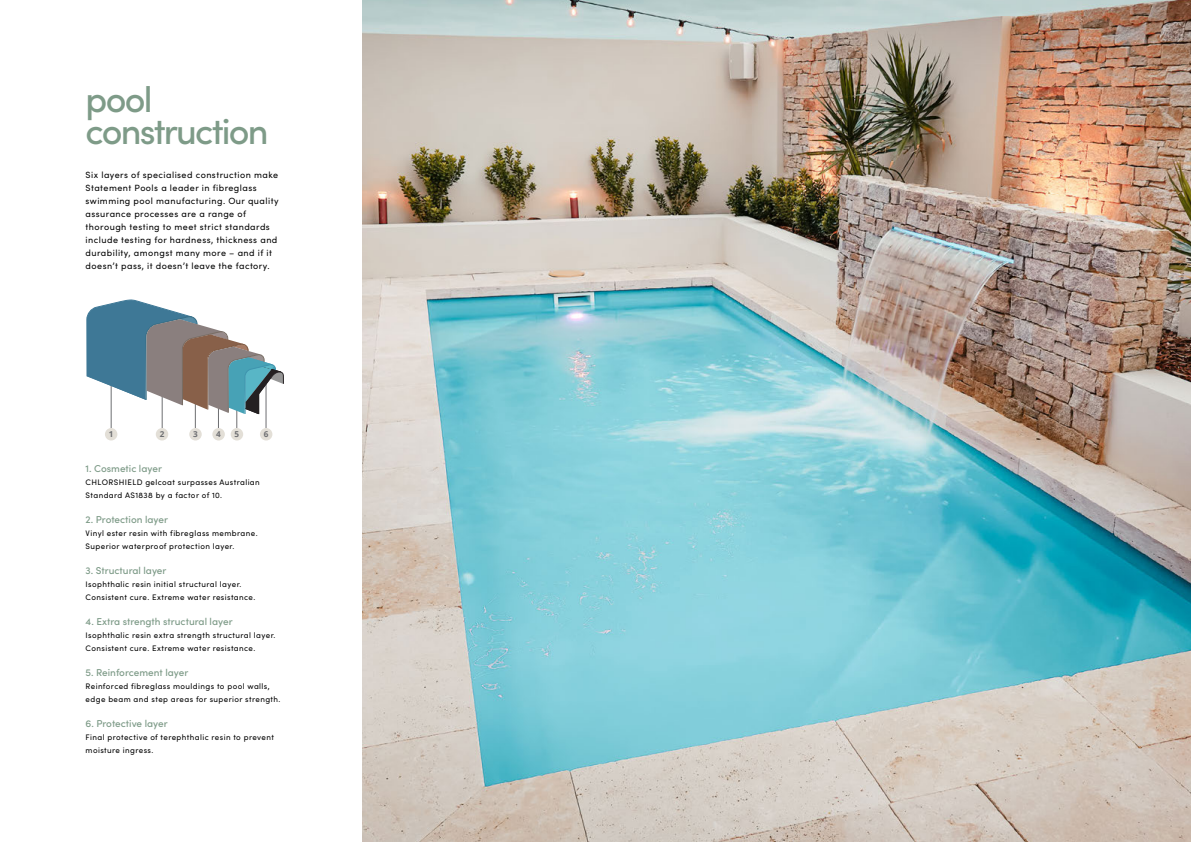
<style>
.page{position:relative;width:1191px;height:842px;background:#fff}
.page>*{position:absolute;margin:0;border:0;box-sizing:border-box;transform-origin:0 0}
.t1{font:500 36px/32px "Sofia Pro";letter-spacing:-.05em;color:#7e9b88}
.t2{font:500 10px "Sofia Pro";color:#7e9b88}
.t3{font:9px/13px "Sofia Pro";letter-spacing:.05em;color:#000}
.t4{font:700 8.2px "Open Sans";color:#6d6e71}
.t5{font:8px/13px "Sofia Pro";letter-spacing:.05em;color:#000}
</style>
<div class="page">
<hr style="left:111px;top:357px;width:1px;height:71px;background:#6d6e71">
<hr style="left:162px;top:389px;width:1px;height:39px;background:#6d6e71">
<hr style="left:195px;top:389px;width:1px;height:39px;background:#6d6e71">
<hr style="left:218px;top:389px;width:1px;height:39px;background:#6d6e71">
<hr style="left:237px;top:389px;width:1px;height:39px;background:#6d6e71">
<hr style="left:266px;top:384px;width:1px;height:44px;background:#6d6e71">
<div style="left:105px;top:428px;width:12px;height:12px;background:#e3dfd7;border-radius:50%"></div>
<div style="left:156px;top:428px;width:12px;height:12px;background:#e3dfd7;border-radius:50%"></div>
<div style="left:189px;top:428px;width:13px;height:12px;background:#e3dfd7;border-radius:50%"></div>
<div style="left:212px;top:428px;width:13px;height:12px;background:#e3dfd7;border-radius:50%"></div>
<div style="left:231px;top:428px;width:12px;height:12px;background:#e3dfd7;border-radius:50%"></div>
<div style="left:260px;top:428px;width:12px;height:12px;background:#e3dfd7;border-radius:50%"></div>
<svg style="left:86px;top:299px;width:198px;height:116px"></svg>
<img style="left:363px;top:0;width:828px;height:842px">
<h1 class="t1" style="left:86px;top:81px;width:184px">pool construction</h1>
<p class="t3" style="left:86px;top:168px;width:194px">Six layers of specialised construction make Statement Pools a leader in fibreglass swimming pool manufacturing. Our quality assurance processes are a range of thorough testing to meet strict standards include testing for hardness, thickness and durability, amongst many more – and if it doesn’t pass, it doesn’t leave the factory.</p>
<p class="t4" style="left:109px;top:429px;width:6px">1</p>
<p class="t4" style="left:160px;top:429px;width:6px">2</p>
<p class="t4" style="left:193px;top:429px;width:6px">3</p>
<p class="t4" style="left:216px;top:429px;width:6px">4</p>
<p class="t4" style="left:235px;top:429px;width:6px">5</p>
<p class="t4" style="left:264px;top:429px;width:6px">6</p>
<p class="t2" style="left:86px;top:461px;width:78px">1. Cosmetic layer</p>
<p class="t5" style="left:86px;top:475px;width:176px">CHLORSHIELD gelcoat surpasses Australian<br>Standard AS1838 by a factor of 10.</p>
<p class="t2" style="left:86px;top:512px;width:84px">2. Protection layer</p>
<p class="t5" style="left:86px;top:526px;width:173px">Vinyl ester resin with fibreglass membrane.<br>Superior waterproof protection layer.</p>
<p class="t2" style="left:86px;top:563px;width:82px">3. Structural layer</p>
<p class="t5" style="left:86px;top:577px;width:171px">Isophthalic resin initial structural layer.<br>Consistent cure. Extreme water resistance.</p>
<p class="t2" style="left:86px;top:614px;width:148px">4. Extra strength structural layer</p>
<p class="t5" style="left:86px;top:628px;width:191px">Isophthalic resin extra strength structural layer.<br>Consistent cure. Extreme water resistance.</p>
<p class="t2" style="left:86px;top:665px;width:104px">5. Reinforcement layer</p>
<p class="t5" style="left:86px;top:679px;width:196px">Reinforced fibreglass mouldings to pool walls, edge beam and step areas for superior strength.</p>
<p class="t2" style="left:86px;top:716px;width:84px">6. Protective layer</p>
<p class="t5" style="left:86px;top:730px;width:190px">Final protective of terephthalic resin to prevent moisture ingress.</p>
</div>
